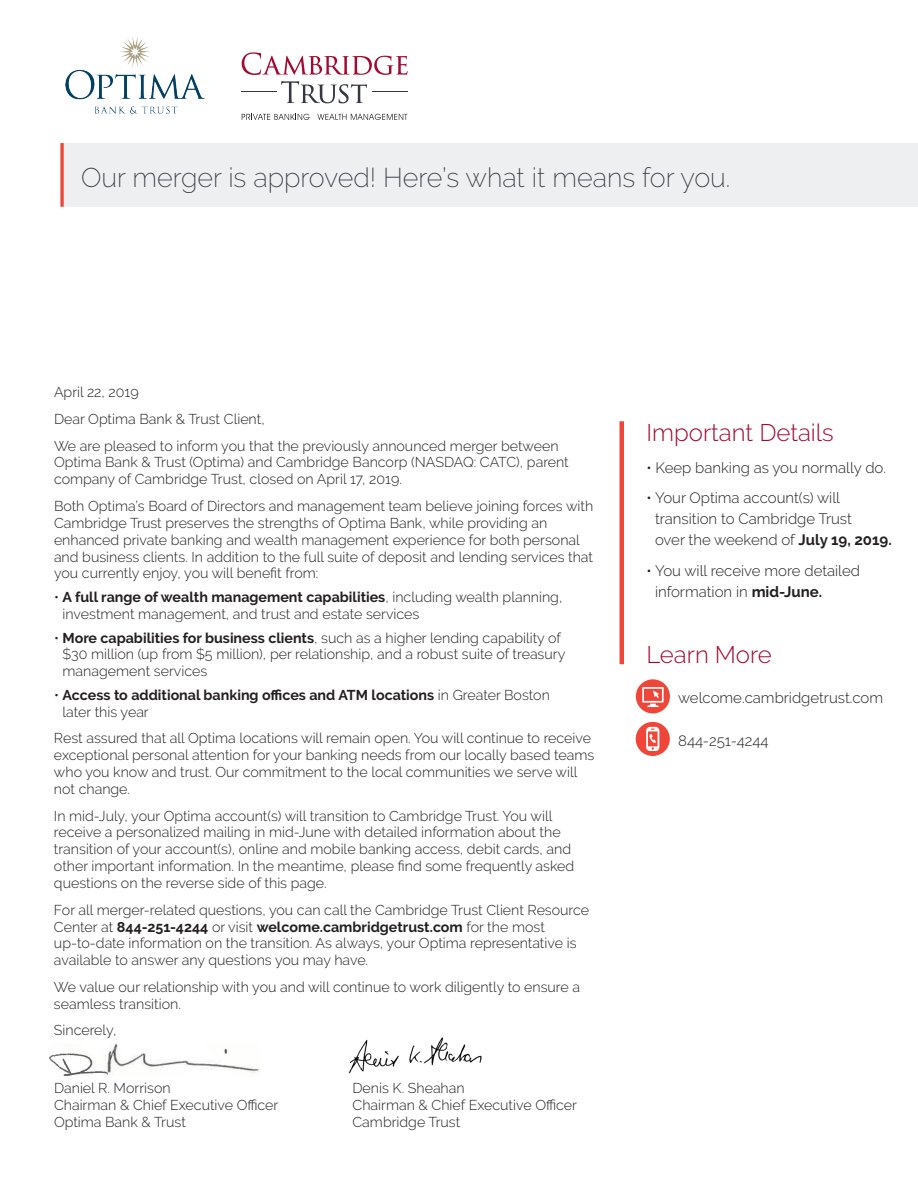
<style>
.page{position:relative;width:918px;height:1188px;background:#fff}
.page>*{position:absolute;margin:0;border:0;box-sizing:border-box;transform-origin:0 0}
.t1{font:200 27px "Raleway";color:#323640}
.t2{font:300 24px "Raleway";color:#a30a32}
.t3{font:300 15px/21px "Raleway";color:#231f20}
.LetterBody{font:300 14.25px/16.8px "Raleway";color:#231f20}
.LetterBody-2{font:700 14.25px/16.8px "Raleway";color:#231f20}
.s1{font-weight:700}
.s2{font-weight:300}
</style>
<div class="page">
<hr style="left:620px;top:421px;width:4px;height:243px;background:#ef4639">
<div style="left:636px;top:679px;width:34px;height:34px;background:#ef4639;border-radius:50%"></div>
<svg style="left:642px;top:687px;width:22px;height:20px"></svg>
<div style="left:636px;top:722px;width:34px;height:34px;background:#ef4639;border-radius:50%"></div>
<svg style="left:646px;top:727px;width:13px;height:24px"></svg>
<div style="left:60px;top:143px;width:858px;height:64px;background:#eeeff1"></div>
<svg style="left:60px;top:143px;width:4px;height:64px"></svg>
<svg style="left:242px;top:52px;width:166px;height:23px"></svg>
<svg style="left:281px;top:81px;width:86px;height:22px"></svg>
<hr style="left:242px;top:92px;width:35px;height:1px;background:#343741">
<hr style="left:372px;top:92px;width:35px;height:1px;background:#343741">
<svg style="left:242px;top:114px;width:68px;height:6px"></svg>
<svg style="left:317px;top:114px;width:90px;height:6px"></svg>
<img style="left:65px;top:37px;width:139px;height:76px">
<img style="left:50px;top:1044px;width:210px;height:32px">
<img style="left:349px;top:1037px;width:133px;height:37px">
<p class="t1" style="left:81px;top:161px;width:651px">Our merger is approved! Here’s what it means for you.</p>
<p class="LetterBody" style="left:54px;top:384px;width:86px">April 22, 2019</p>
<p class="LetterBody" style="left:54px;top:411px;width:212px">Dear Optima Bank &amp; Trust Client,</p>
<p class="LetterBody" style="left:54px;top:437px;width:516px">We are pleased to inform you that the previously announced merger between<br>Optima Bank &amp; Trust (Optima) and Cambridge Bancorp (NASDAQ: CATC), parent company of Cambridge Trust, closed on April 17, 2019.</p>
<p class="LetterBody" style="left:54px;top:497px;width:541px">Both Optima’s Board of Directors and management team believe joining forces with Cambridge Trust preserves the strengths of Optima Bank, while providing an enhanced private banking and wealth management experience for both personal and business clients. In addition to the full suite of deposit and lending services that you currently enjoy, you will benefit from:</p>
<p class="LetterBody" style="left:63px;top:589px;width:501px;text-indent:-9px">• <span class="s1">A full range of wealth management capabilities</span>, including wealth planning, investment management, and trust and estate services</p>
<p class="LetterBody" style="left:63px;top:629px;width:504px;text-indent:-9px">• <span class="s1">More capabilities for business clients</span>, such as a higher lending capability of $30 million (up from $5 million), per relationship, and a robust suite of treasury management services</p>
<p class="LetterBody-2" style="left:63px;top:687px;width:489px;text-indent:-9px"><span class="s2">•</span> Access to additional banking offices and ATM locations <span class="s2">in Greater Boston later this year</span></p>
<p class="LetterBody" style="left:54px;top:730px;width:542px">Rest assured that all Optima locations will remain open. You will continue to receive exceptional personal attention for your banking needs from our locally based teams who you know and trust. Our commitment to the local communities we serve will not change.</p>
<p class="LetterBody" style="left:54px;top:807px;width:522px">In mid-July, your Optima account(s) will transition to Cambridge Trust. You will receive a personalized mailing in mid-June with detailed information about the transition of your account(s), online and mobile banking access, debit cards, and other important information. In the meantime, please find some frequently asked questions on the reverse side of this page.</p>
<p class="LetterBody" style="left:54px;top:901px;width:537px">For all merger-related questions, you can call the Cambridge Trust Client Resource Center at <span class="s1">844-251-4244</span> or visit <span class="s1">welcome.cambridgetrust.com</span> for the most up-to-date information on the transition. As always, your Optima representative is available to answer any questions you may have.</p>
<p class="LetterBody" style="left:54px;top:978px;width:528px">We value our relationship with you and will continue to work diligently to ensure a seamless transition.</p>
<p class="LetterBody" style="left:54px;top:1022px;width:64px">Sincerely,</p>
<p class="LetterBody" style="left:54px;top:1079px;width:118px">Daniel R. Morrison</p>
<p class="LetterBody" style="left:352px;top:1079px;width:114px">Denis K. Sheahan</p>
<p class="LetterBody" style="left:54px;top:1096px;width:226px">Chairman &amp; Chief Executive Officer</p>
<p class="LetterBody" style="left:353px;top:1096px;width:226px">Chairman &amp; Chief Executive Officer</p>
<p class="LetterBody" style="left:54px;top:1113px;width:133px">Optima Bank &amp; Trust</p>
<p class="LetterBody" style="left:352px;top:1113px;width:109px">Cambridge Trust</p>
<p class="t2" style="left:646px;top:418px;width:189px">Important Details</p>
<p class="t3" style="left:646px;top:457px;width:241px">• Keep banking as you normally do.</p>
<p class="t3" style="left:655px;top:488px;width:238px;text-indent:-9px">• Your Optima account(s) will transition to Cambridge Trust<br>over the weekend of <span class="s1">July 19, 2019.</span></p>
<p class="t3" style="left:655px;top:560px;width:207px;text-indent:-9px">• You will receive more detailed information in <span class="s1">mid-June.</span></p>
<p class="t2" style="left:646px;top:641px;width:127px">Learn More</p>
<p class="t3" style="left:678px;top:688px;width:207px">welcome.cambridgetrust.com</p>
<p class="t3" style="left:678px;top:730px;width:92px">844-251-4244</p>
</div>
